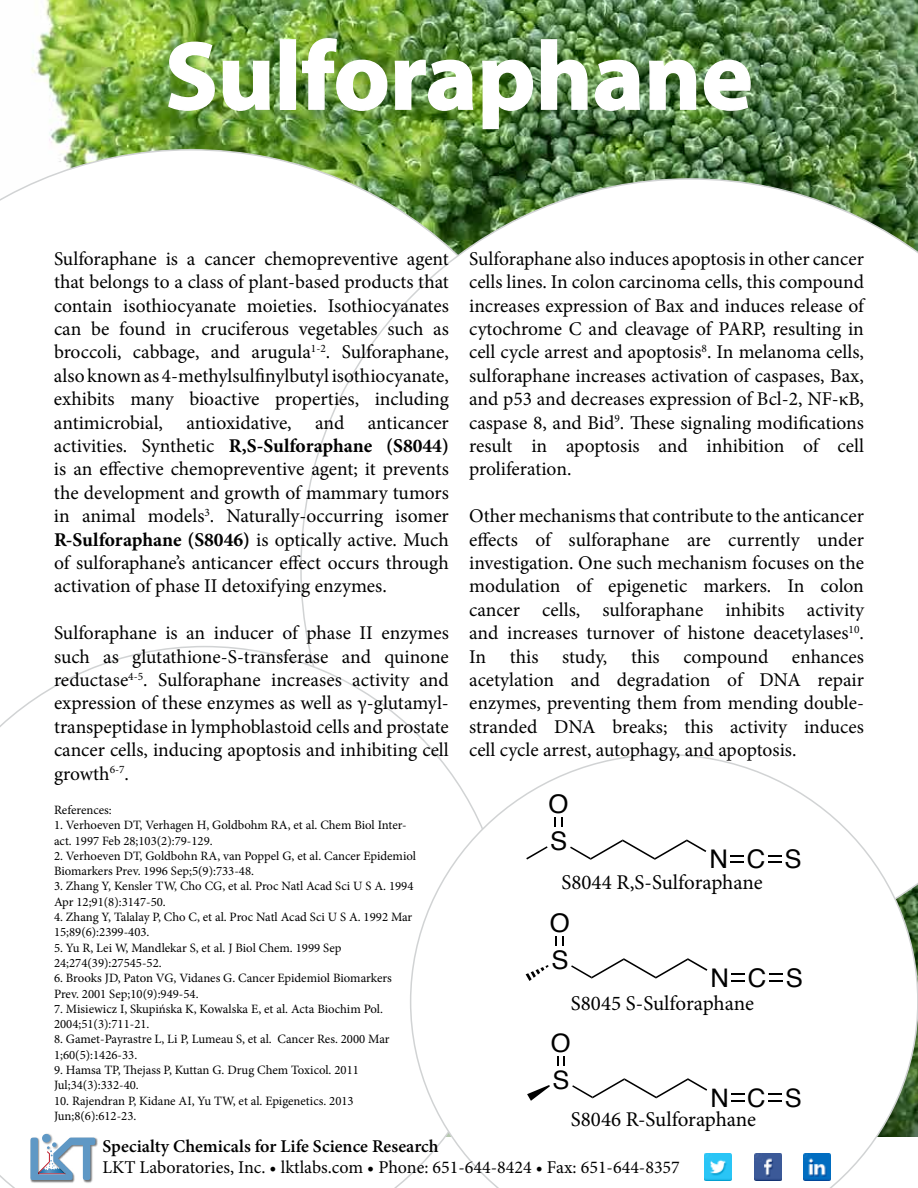
<style>
.page{position:relative;width:918px;height:1188px;background:#fff}
.page>*{position:absolute;margin:0;border:0;box-sizing:border-box;transform-origin:0 0}
.t1{font:700 97.5px "Myriad Pro";color:#fff}
.t2{font:25.65px "Helvetica";letter-spacing:.735em;color:#000}
.t3{font:25.5px "Helvetica";color:#000}
.t4{font:21px "Minion Pro";letter-spacing:-.005em;color:#000}
.t5{font:19.5px/23.4px "Minion Pro";color:#000;text-align:justify}
.t6{font:18px "Minion Pro";color:#000}
.t7{font:600 18px "Minion Pro";color:#000}
.t8{font:12.75px/15.3px "Minion Pro";color:#000}
.s1{font-weight:700}
</style>
<div class="page">
<img style="left:31px;top:0;width:887px;height:178px">
<img style="left:0;top:149px;width:581px;height:52px">
<svg style="left:300px;top:178px;width:618px;height:468px"></svg>
<svg style="left:410px;top:754px;width:508px;height:434px"></svg>
<img style="left:167px;top:41px;width:49px;height:71px">
<svg style="left:222px;top:60px;width:49px;height:52px;background:#7aa351"></svg>
<div style="left:280px;top:39px;width:16px;height:71px;border:2px solid #fff"></div>
<img style="left:301px;top:37px;width:87px;height:75px">
<img style="left:394px;top:59px;width:80px;height:53px">
<img style="left:481px;top:59px;width:53px;height:71px">
<svg style="left:540px;top:38px;width:48px;height:73px;background:#6c9160"></svg>
<svg style="left:594px;top:59px;width:47px;height:53px;background:#719564"></svg>
<svg style="left:648px;top:59px;width:49px;height:52px;background:#6b8f5e"></svg>
<svg style="left:703px;top:59px;width:48px;height:53px;background:#6a8d60"></svg>
<img style="left:30px;top:1138px;width:68px;height:45px">
<svg style="left:30px;top:1133px;width:66px;height:47px"></svg>
<img style="left:804px;top:1154px;width:27px;height:26px">
<img style="left:754px;top:1154px;width:27px;height:26px">
<img style="left:705px;top:1154px;width:27px;height:26px">
<svg style="left:731px;top:1093px;width:13px;height:9px"></svg>
<svg style="left:769px;top:1093px;width:13px;height:9px"></svg>
<svg style="left:572px;top:1078px;width:135px;height:20px"></svg>
<svg style="left:527px;top:1085px;width:23px;height:16px"></svg>
<svg style="left:557px;top:1056px;width:8px;height:10px"></svg>
<svg style="left:730px;top:855px;width:14px;height:8px"></svg>
<svg style="left:768px;top:855px;width:14px;height:8px"></svg>
<svg style="left:570px;top:839px;width:136px;height:21px"></svg>
<svg style="left:526px;top:846px;width:22px;height:14px"></svg>
<svg style="left:555px;top:818px;width:8px;height:9px"></svg>
<svg style="left:731px;top:974px;width:14px;height:8px"></svg>
<svg style="left:769px;top:974px;width:14px;height:8px"></svg>
<svg style="left:571px;top:958px;width:136px;height:21px"></svg>
<svg style="left:526px;top:965px;width:23px;height:16px"></svg>
<svg style="left:556px;top:936px;width:8px;height:10px"></svg>
<h1 class="t1" style="left:165px;top:13px;width:589px">Sulforaphane</h1>
<p class="t5" style="left:54px;top:247px;width:396px">Sulforaphane is a cancer chemopreventive agent that belongs to a class of plant-based products that contain isothiocyanate moieties. Isothiocyanates can be found in cruciferous vegetables such as broccoli, cabbage, and arugula<sup>1-2</sup>. Sulforaphane, also known as 4-methylsulfinylbutyl isothiocyanate, exhibits many bioactive properties, including antimicrobial, antioxidative, and anticancer activities. Synthetic <span class="s1">R,S-Sulforaphane (S8044) </span>is an effective chemopreventive agent; it prevents the development and growth of mammary tumors in animal models<sup>3</sup>. Naturally-occurring isomer <span class="s1">R-Sulforaphane (S8046)</span> is optically active. Much of sulforaphane’s anticancer effect occurs through activation of phase II detoxifying enzymes.</p>
<p class="t5" style="left:54px;top:621px;width:396px">Sulforaphane is an inducer of phase II enzymes such as glutathione-S-transferase and quinone reductase<sup>4-5</sup>. Sulforaphane increases activity and expression of these enzymes as well as γ-glutamyl&shy;transpeptidase in lymphoblastoid cells and prostate cancer cells, inducing apoptosis and inhibiting cell growth<sup>6-7</sup>.</p>
<p class="t8" style="left:54px;top:802px;width:59px">References:</p>
<p class="t8" style="left:54px;top:818px;width:354px">1. Verhoeven DT, Verhagen H, Goldbohm RA, et al. Chem Biol Inter&shy;act. 1997 Feb 28;103(2):79-129.</p>
<p class="t8" style="left:54px;top:848px;width:364px">2. Verhoeven DT, Goldbohn RA, van Poppel G, et al. Cancer Epidemiol<br>Biomarkers Prev. 1996 Sep;5(9):733-48.</p>
<p class="t8" style="left:54px;top:879px;width:361px">3. Zhang Y, Kensler TW, Cho CG, et al. Proc Natl Acad Sci U S A. 1994<br>Apr 12;91(8):3147-50.</p>
<p class="t8" style="left:54px;top:909px;width:360px">4. Zhang Y, Talalay P, Cho C, et al. Proc Natl Acad Sci U S A. 1992 Mar<br>15;89(6):2399-403.</p>
<p class="t8" style="left:54px;top:940px;width:289px">5. Yu R, Lei W, Mandlekar S, et al. J Biol Chem. 1999 Sep<br>24;274(39):27545-52.</p>
<p class="t8" style="left:54px;top:971px;width:339px">6. Brooks JD, Paton VG, Vidanes G. Cancer Epidemiol Biomarkers<br>Prev. 2001 Sep;10(9):949-54.</p>
<p class="t8" style="left:54px;top:1001px;width:330px">7. Misiewicz I, Skupińska K, Kowalska E, et al. Acta Biochim Pol.<br>2004;51(3):711-21.</p>
<p class="t8" style="left:54px;top:1032px;width:337px">8. Gamet-Payrastre L, Li P, Lumeau S, et al. Cancer Res. 2000 Mar<br>1;60(5):1426-33.</p>
<p class="t8" style="left:54px;top:1062px;width:306px">9. Hamsa TP, Thejass P, Kuttan G. Drug Chem Toxicol. 2011<br>Jul;34(3):332-40.</p>
<p class="t8" style="left:54px;top:1093px;width:301px">10. Rajendran P, Kidane AI, Yu TW, et al. Epigenetics. 2013<br>Jun;8(6):612-23.</p>
<p class="t5" style="left:469px;top:247px;width:396px">Sulforaphane also induces apoptosis in other cancer cells lines. In colon carcinoma cells, this compound increases expression of Bax and induces release of cytochrome C and cleavage of PARP, resulting in cell cycle arrest and apoptosis<sup>8</sup>. In melanoma cells, sulforaphane increases activation of caspases, Bax, and p53 and decreases expression of Bcl-2, NF-κB, caspase 8, and Bid<sup>9</sup>. These signaling modifications result in apoptosis and inhibition of cell proliferation.</p>
<p class="t5" style="left:469px;top:504px;width:396px">Other mechanisms that contribute to the anticancer effects of sulforaphane are currently under investigation. One such mechanism focuses on the modulation of epigenetic markers. In colon cancer cells, sulforaphane inhibits activity and increases turnover of histone deacetylases<sup>10</sup>.<br>In this study, this compound enhances acetylation and degradation of DNA repair enzymes, preventing them from mending double&shy;stranded DNA breaks; this activity induces cell cycle arrest, autophagy, and apoptosis.</p>
<h2 class="t2" style="left:549px;top:784px;width:22px">O</h2>
<h2 class="t2" style="left:550px;top:821px;width:19px">S</h2>
<h2 class="t2" style="left:710px;top:840px;width:94px">NCS</h2>
<p class="t4" style="left:561px;top:868px;width:203px">S8044 R,S-Sulforaphane</p>
<h2 class="t2" style="left:550px;top:903px;width:22px">O</h2>
<h2 class="t2" style="left:551px;top:940px;width:19px">S</h2>
<h2 class="t2" style="left:711px;top:958px;width:94px">NCS</h2>
<p class="t4" style="left:571px;top:989px;width:185px">S8045 S-Sulforaphane</p>
<h3 class="t3" style="left:551px;top:1023px;width:21px">O</h3>
<h3 class="t3" style="left:553px;top:1060px;width:18px">S</h3>
<h3 class="t3" style="left:710px;top:1078px;width:93px">NCS</h3>
<p class="t4" style="left:571px;top:1106px;width:187px">S8046 R-Sulforaphane</p>
<p class="t7" style="left:103px;top:1133px;width:338px">Specialty Chemicals for Life Science Research</p>
<p class="t6" style="left:103px;top:1155px;width:579px">LKT Laboratories, Inc. • lktlabs.com • Phone: 651-644-8424 • Fax: 651-644-8357</p>
</div>
